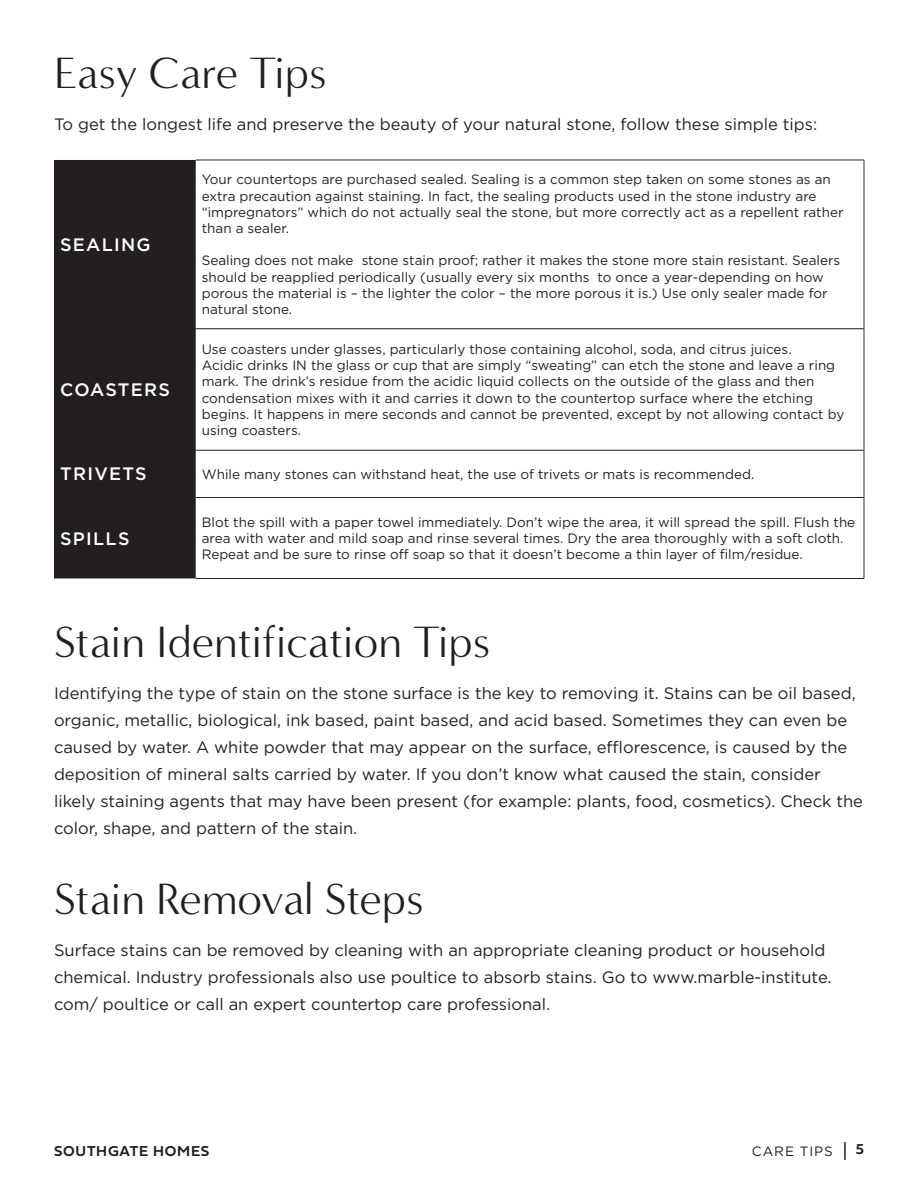
<style>
.page{position:relative;width:918px;height:1188px;background:#fff}
.page>*{position:absolute;margin:0;border:0;box-sizing:border-box;transform-origin:0 0}
.t1{font:45px "Minerva Modern";color:#231f20}
.t2{font:500 18px "Arson Pro";letter-spacing:.07em;color:#fff}
.t3{font:16.5px/27px "Arson Pro";color:#231f20}
.t4{font:15px "Fieldwork Geo Demibold";letter-spacing:.05em;color:#231f20}
.t5{font:13.5px/16.2px "Arson Pro";color:#1b242b}
.t6{font:13.5px "Arson Pro";letter-spacing:.07em;color:#231f20}
</style>
<div class="page">
<svg style="left:844px;top:1142px;width:2px;height:18px"></svg>
<div style="left:54px;top:160px;width:142px;height:418px;background:#231f20"></div>
<hr style="left:196px;top:160px;width:668px;height:1px;background:#2e2926">
<hr style="left:864px;top:160px;width:1px;height:169px;background:#2e2926">
<hr style="left:864px;top:329px;width:1px;height:121px;background:#2e2926">
<hr style="left:864px;top:450px;width:1px;height:47px;background:#2e2926">
<hr style="left:864px;top:497px;width:1px;height:81px;background:#2e2926">
<hr style="left:196px;top:328px;width:668px;height:1px;background:#231f20">
<hr style="left:196px;top:450px;width:668px;height:1px;background:#231f20">
<hr style="left:196px;top:497px;width:668px;height:1px;background:#231f20">
<hr style="left:196px;top:578px;width:668px;height:1px;background:#231f20">
<p class="t1" style="left:54px;top:47px;width:274px">Easy Care Tips</p>
<p class="t3" style="left:54px;top:110px;width:765px">To get the longest life and preserve the beauty of your natural stone, follow these simple tips:</p>
<p class="t2" style="left:60px;top:234px;width:92px">SEALING</p>
<p class="t2" style="left:60px;top:379px;width:111px">COASTERS</p>
<p class="t5" style="left:202px;top:172px;width:643px">Your countertops are purchased sealed. Sealing is a common step taken on some stones as an extra precaution against staining. In fact, the sealing products used in the stone industry are “impregnators” which do not actually seal the stone, but more correctly act as a repellent rather than a sealer.</p>
<p class="t5" style="left:202px;top:253px;width:640px">Sealing does not make stone stain proof; rather it makes the stone more stain resistant. Sealers should be reapplied periodically (usually every six months to once a year-depending on how porous the material is – the lighter the color – the more porous it is.) Use only sealer made for natural stone.</p>
<p class="t5" style="left:202px;top:341px;width:644px">Use coasters under glasses, particularly those containing alcohol, soda, and citrus juices.<br>Acidic drinks IN the glass or cup that are simply “sweating” can etch the stone and leave a ring mark. The drink’s residue from the acidic liquid collects on the outside of the glass and then condensation mixes with it and carries it down to the countertop surface where the etching begins. It happens in mere seconds and cannot be prevented, except by not allowing contact by using coasters.</p>
<p class="t2" style="left:60px;top:464px;width:88px">TRIVETS</p>
<p class="t5" style="left:202px;top:466px;width:554px">While many stones can withstand heat, the use of trivets or mats is recommended.</p>
<p class="t2" style="left:60px;top:528px;width:71px">SPILLS</p>
<p class="t5" style="left:202px;top:514px;width:655px">Blot the spill with a paper towel immediately. Don’t wipe the area, it will spread the spill. Flush the area with water and mild soap and rinse several times. Dry the area thoroughly with a soft cloth.<br>Repeat and be sure to rinse off soap so that it doesn’t become a thin layer of film/residue.</p>
<p class="t1" style="left:54px;top:616px;width:438px">Stain Identification Tips</p>
<p class="t3" style="left:54px;top:680px;width:811px">Identifying the type of stain on the stone surface is the key to removing it. Stains can be oil based, organic, metallic, biological, ink based, paint based, and acid based. Sometimes they can even be caused by water. A white powder that may appear on the surface, efflorescence, is caused by the deposition of mineral salts carried by water. If you don’t know what caused the stain, consider likely staining agents that may have been present (for example: plants, food, cosmetics). Check the color, shape, and pattern of the stain.</p>
<p class="t1" style="left:54px;top:873px;width:371px">Stain Removal Steps</p>
<p class="t3" style="left:54px;top:937px;width:779px">Surface stains can be removed by cleaning with an appropriate cleaning product or household chemical. Industry professionals also use poultice to absorb stains. Go to www.marble-institute. com/ poultice or call an expert countertop care professional.</p>
<p class="t4" style="left:54px;top:1139px;width:157px">SOUTHGATE HOMES</p>
<p class="t4" style="left:856px;top:1137px;width:10px">5</p>
<p class="t6" style="left:752px;top:1144px;width:83px">CARE TIPS</p>
</div>
